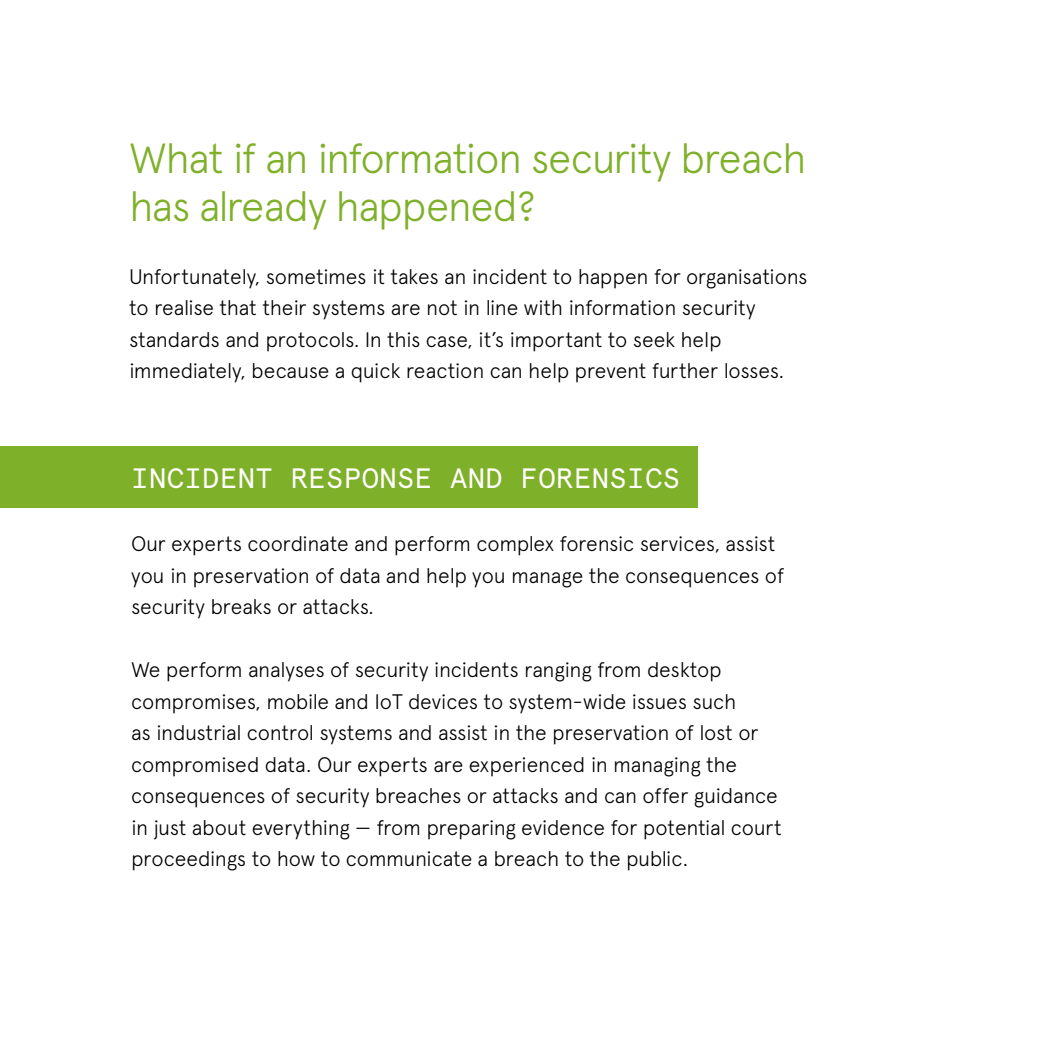
<style>
.page{position:relative;width:1042px;height:1042px;background:#fff}
.page>*{position:absolute;margin:0;border:0;box-sizing:border-box;transform-origin:0 0}
.t1{font:300 42px/47.2px "Apercu";letter-spacing:-.035em;color:#7fb02a}
.t2{font:28px "Apercu Mono";letter-spacing:.015em;color:#fff}
.t3{font:300 21px/31.5px "Apercu";letter-spacing:-.015em;color:#000}
</style>
<div class="page">
<div style="left:0;top:447px;width:697px;height:61px;background:#7fb02a"></div>
<h1 class="t1" style="left:129px;top:135px;width:679px">What if an information security breach has already happened?</h1>
<p class="t3" style="left:129px;top:260px;width:680px">Unfortunately, sometimes it takes an incident to happen for organisations to realise that their systems are not in line with information security standards and protocols. In this case, it’s important to seek help immediately, because a quick reaction can help prevent further losses.</p>
<h2 class="t2" style="left:131px;top:462px;width:550px">INCIDENT RESPONSE AND FORENSICS</h2>
<p class="t3" style="left:131px;top:528px;width:655px">Our experts coordinate and perform complex forensic services, assist you in preservation of data and help you manage the consequences of security breaks or attacks.</p>
<p class="t3" style="left:131px;top:654px;width:652px">We perform analyses of security incidents ranging from desktop compromises, mobile and IoT devices to system-wide issues such<br>as industrial control systems and assist in the preservation of lost or compromised data. Our experts are experienced in managing the consequences of security breaches or attacks and can offer guidance in just about everything — from preparing evidence for potential court proceedings to how to communicate a breach to the public.</p>
</div>
